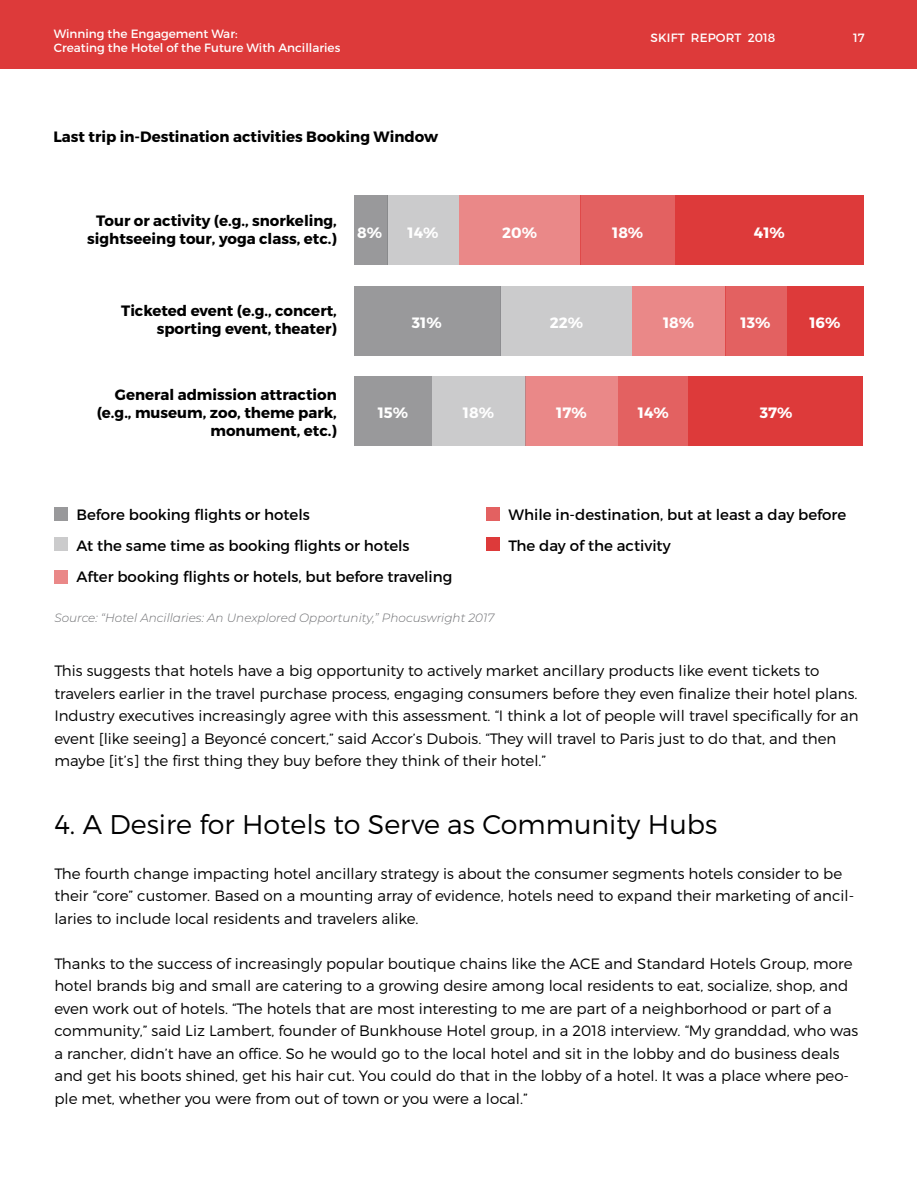
<style>
.page{position:relative;width:918px;height:1188px;background:#fff}
.page>*{position:absolute;margin:0;border:0;box-sizing:border-box;transform-origin:0 0}
.t1{font:300 27px "Montserrat";color:#000}
.t2{font:300 15px/22.5px "Montserrat";color:#000}
.t3{font:700 15px/18px "Montserrat";color:#000;text-align:right}
.t4{font:15px "Montserrat";color:#000}
.t5{font:700 15px "Montserrat";color:#fff}
.t6{font:12px/14.4px "Montserrat";color:#fff}
.t7{font:italic 300 12px "Montserrat";color:#6d6e71}
</style>
<div class="page">
<div style="left:0;top:1px;width:917px;height:68px;background:#dd3a3a"></div>
<div style="left:354px;top:286px;width:146px;height:69px;background:#99999b"></div>
<div style="left:787px;top:286px;width:76px;height:69px;background:#dd3a3a"></div>
<div style="left:725px;top:286px;width:62px;height:69px;background:#e36161"></div>
<div style="left:632px;top:286px;width:93px;height:69px;background:#ea8888"></div>
<div style="left:500px;top:286px;width:132px;height:69px;background:#cbcbcc"></div>
<div style="left:675px;top:196px;width:189px;height:69px;background:#dd3a3a"></div>
<div style="left:580px;top:196px;width:95px;height:69px;background:#e36161"></div>
<div style="left:459px;top:196px;width:121px;height:69px;background:#ea8888"></div>
<div style="left:388px;top:196px;width:71px;height:69px;background:#cbcbcc"></div>
<div style="left:354px;top:196px;width:33px;height:69px;background:#99999b"></div>
<div style="left:54px;top:507px;width:14px;height:13px;background:#99999b"></div>
<div style="left:486px;top:507px;width:14px;height:13px;background:#e36161"></div>
<div style="left:54px;top:570px;width:14px;height:14px;background:#ea8888"></div>
<div style="left:54px;top:538px;width:14px;height:13px;background:#cbcbcc"></div>
<div style="left:486px;top:538px;width:14px;height:13px;background:#dd3a3a"></div>
<div style="left:354px;top:376px;width:78px;height:70px;background:#99999b"></div>
<div style="left:688px;top:376px;width:175px;height:70px;background:#dd3a3a"></div>
<div style="left:618px;top:376px;width:70px;height:70px;background:#e36161"></div>
<div style="left:525px;top:376px;width:93px;height:70px;background:#ea8888"></div>
<div style="left:432px;top:376px;width:93px;height:70px;background:#cbcbcc"></div>
<p class="t6" style="left:54px;top:26px;width:288px">Winning the Engagement War:<br>Creating the Hotel of the Future With Ancillaries</p>
<p class="t6" style="left:651px;top:31px;width:126px">SKIFT REPORT 2018</p>
<p class="t6" style="left:853px;top:30px;width:13px">17</p>
<p class="t3" style="left:53px;top:128px;width:386px">Last trip in-Destination activities Booking Window</p>
<p class="t3" style="left:87px;top:212px;width:251px">Tour or activity (e.g., snorkeling, sightseeing tour, yoga class, etc.)</p>
<p class="t5" style="left:357px;top:223px;width:26px">8%</p>
<p class="t5" style="left:407px;top:223px;width:33px">14%</p>
<p class="t5" style="left:502px;top:223px;width:36px">20%</p>
<p class="t5" style="left:612px;top:223px;width:33px">18%</p>
<p class="t5" style="left:754px;top:223px;width:33px">41%</p>
<p class="t3" style="left:121px;top:302px;width:217px">Ticketed event (e.g., concert, sporting event, theater)</p>
<p class="t3" style="left:97px;top:386px;width:242px">General admission attraction (e.g., museum, zoo, theme park, monument, etc.)</p>
<p class="t5" style="left:412px;top:313px;width:31px">31%</p>
<p class="t5" style="left:550px;top:313px;width:35px">22%</p>
<p class="t5" style="left:663px;top:313px;width:33px">18%</p>
<p class="t5" style="left:741px;top:313px;width:31px">13%</p>
<p class="t5" style="left:809px;top:313px;width:33px">16%</p>
<p class="t5" style="left:378px;top:403px;width:32px">15%</p>
<p class="t5" style="left:463px;top:403px;width:33px">18%</p>
<p class="t5" style="left:556px;top:403px;width:32px">17%</p>
<p class="t5" style="left:638px;top:403px;width:33px">14%</p>
<p class="t5" style="left:760px;top:403px;width:34px">37%</p>
<p class="t4" style="left:76px;top:506px;width:235px">Before booking flights or hotels</p>
<p class="t4" style="left:508px;top:506px;width:339px">While in-destination, but at least a day before</p>
<p class="t4" style="left:76px;top:537px;width:335px">At the same time as booking flights or hotels</p>
<p class="t4" style="left:508px;top:537px;width:164px">The day of the activity</p>
<p class="t4" style="left:76px;top:567px;width:377px">After booking flights or hotels, but before traveling</p>
<p class="t7" style="left:54px;top:610px;width:441px">Source: “Hotel Ancillaries: An Unexplored Opportunity,” Phocuswright 2017</p>
<p class="t2" style="left:54px;top:659px;width:806px">This suggests that hotels have a big opportunity to actively market ancillary products like event tickets to travelers earlier in the travel purchase process, engaging consumers before they even finalize their hotel plans.<br>Industry executives increasingly agree with this assessment. “I think a lot of people will travel specifically for an event [like seeing] a Beyoncé concert,” said Accor’s Dubois. “They will travel to Paris just to do that, and then maybe [it’s] the first thing they buy before they think of their hotel.”</p>
<h1 class="t1" style="left:54px;top:807px;width:664px">4. A Desire for Hotels to Serve as Community Hubs</h1>
<p class="t2" style="left:54px;top:862px;width:801px">The fourth change impacting hotel ancillary strategy is about the consumer segments hotels consider to be their “core” customer. Based on a mounting array of evidence, hotels need to expand their marketing of ancil&shy;laries to include local residents and travelers alike.</p>
<p class="t2" style="left:54px;top:952px;width:806px">Thanks to the success of increasingly popular boutique chains like the ACE and Standard Hotels Group, more hotel brands big and small are catering to a growing desire among local residents to eat, socialize, shop, and even work out of hotels. “The hotels that are most interesting to me are part of a neighborhood or part of a community,” said Liz Lambert, founder of Bunkhouse Hotel group, in a 2018 interview. “My granddad, who was a rancher, didn’t have an office. So he would go to the local hotel and sit in the lobby and do business deals and get his boots shined, get his hair cut. You could do that in the lobby of a hotel. It was a place where peo&shy;ple met, whether you were from out of town or you were a local.”</p>
</div>
